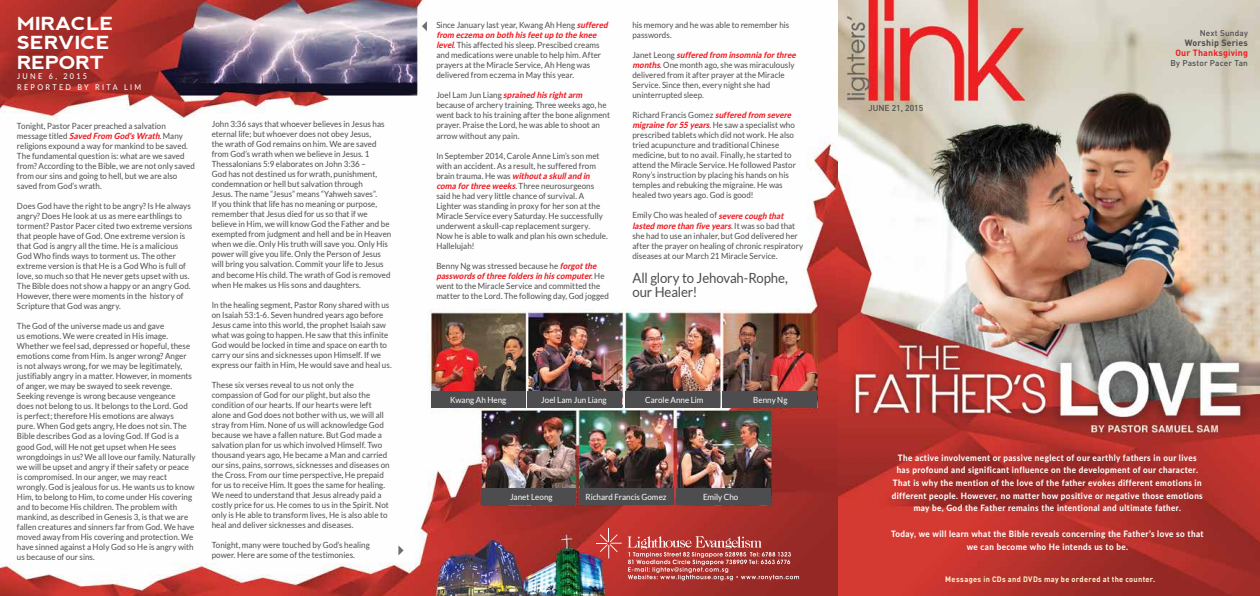
<style>
.page{position:relative;width:1260px;height:596px;background:#fff}
.page>*{position:absolute;margin:0;border:0;box-sizing:border-box;transform-origin:0 0}
.t1{font:700 18px/19.4px "nevis";color:#fff;scale:1.13 1}
.t2{font:14px/14px "Lato";letter-spacing:-.01em;color:#4d4d4f;scale:.94 1}
.t3{font:700 9px "DIN";letter-spacing:.02em;color:#ed1d24}
.t4{font:700 9px "DIN";letter-spacing:.02em;color:#4d4d4f}
.t5{font:800 8.8px/12.7px "Lato";letter-spacing:.05em;color:#fff;text-align:center;scale:.92 1}
.t6{font:8.5px/10px "Lato";letter-spacing:.005em;color:#4d4d4f;scale:.94 1}
.t7{font:8.5px "Lato";letter-spacing:.005em;color:#fff;scale:.94 1}
.t8{font:500 8.5px "DIN";color:#4d4d4f}
.t9{font:500 8.3px "DIN";letter-spacing:.02em;color:#4d4d4f}
.t10{font:500 7.9px "Lato";letter-spacing:.32em;color:#fff;scale:.91 1}
.t11{font:700 7.8px "DIN";letter-spacing:.045em;color:#fff3ca;scale:.95 1}
.s1{font-weight:800;font-style:italic;color:#ed1d24}
</style>
<div class="page">
<img style="left:0;top:0;width:838px;height:595px">
<svg style="left:398px;top:545px;width:6px;height:10px"></svg>
<svg style="left:422px;top:21px;width:5px;height:10px"></svg>
<svg style="left:596px;top:527px;width:203px;height:53px;background:#b64c49"></svg>
<img style="left:838px;top:0;width:422px;height:595px">
<div style="left:432px;top:391px;width:94px;height:17px;background:#4d4d4f"></div>
<div style="left:528px;top:391px;width:94px;height:17px;background:#4d4d4f"></div>
<div style="left:626px;top:391px;width:94px;height:17px;background:#4d4d4f"></div>
<div style="left:723px;top:391px;width:94px;height:17px;background:#4d4d4f"></div>
<div style="left:482px;top:488px;width:94px;height:17px;background:#4d4d4f"></div>
<div style="left:579px;top:488px;width:94px;height:17px;background:#4d4d4f"></div>
<div style="left:676px;top:488px;width:95px;height:17px;background:#4d4d4f"></div>
<h1 class="t1" style="left:17px;top:13px;width:87px">MIRACLE<br>SERVICE<br>REPORT</h1>
<p class="t10" style="left:17px;top:81px;width:138px">REPORTED BY RITA LIM</p>
<p class="t10" style="left:17px;top:71px;width:78px">JUNE 6, 2015</p>
<p class="t6" style="left:17px;top:121px;width:191px">Tonight, Pastor Pacer preached a salvation<br>m e s s a g e t i t l e d <span class="s1">SavedFrom God'sWrath</span>. M a n y religions expound a way for mankind to be saved.<br>The fundamental question is: what are we saved from? According to the Bible, we are not only saved from our sins and going to hell, but we are also saved from God’s wrath.</p>
<p class="t6" style="left:17px;top:201px;width:188px">Does God have the right to be angry? Is He always angry? Does He look at us as mere earthlings to torment? Pastor Pacer cited two extreme versions that people have of God. One extreme version is that God is angry all the time. He is a malicious God Who finds ways to torment us. The other extreme version is that He is a God Who is full of love, so much so that He never gets upset with us.<br>The Bible does not show a happy or an angry God.<br>However, there were moments in the history of Scripture that God was angry.</p>
<p class="t6" style="left:17px;top:321px;width:191px">The God of the universe made us and gave<br>us emotions. We were created in His image.<br>Whether we feel sad, depressed or hopeful, these emotions come from Him. Is anger wrong? Anger<br>is not always wrong, for we may be legitimately, justifiably angry in a matter. However, in moments of anger, we may be swayed to seek revenge.<br>Seeking revenge is wrong because vengeance<br>does not belong to us. It belongs to the Lord. God<br>is perfect; therefore His emotions are always<br>pure. When God gets angry, He does not sin. The Bible describes God as a loving God. If God is a good God, will He not get upset when He sees wrongdoings in us? We all love our family. Naturally we will be upset and angry if their safety or peace is compromised. In our anger, we may react wrongly. God is jealous for us. He wants us to know Him, to belong to Him, to come under His covering and to become His children. The problem with mankind, as described in Genesis 3, is that we are fallen creatures and sinners far from God. We have moved away from His covering and protection. We have sinned against a Holy God so He is angry with us because of our sins.</p>
<p class="t6" style="left:212px;top:119px;width:193px">John 3:36 says that whoever believes in Jesus has eternal life; but whoever does not obey Jesus,<br>the wrath of God remains on him. We are saved from God’s wrath when we believe in Jesus. 1<br>Thessalonians 5:9 elaborates on John 3:36 –<br>God has not destined us for wrath, punishment, condemnation or hell but salvation through<br>Jesus. The name “Jesus” means “Yahweh saves”.<br>If you think that life has no meaning or purpose, remember that Jesus died for us so that if we believe in Him, we will know God the Father and be exempted from judgment and hell and be in Heaven when we die. Only His truth will save you. Only His power will give you life. Only the Person of Jesus will bring you salvation. Commit your life to Jesus and become His child. The wrath of God is removed when He makes us His sons and daughters.</p>
<p class="t6" style="left:212px;top:299px;width:193px">In the healing segment, Pastor Rony shared with us on Isaiah 53:1-6. Seven hundred years ago before Jesus came into this world, the prophet Isaiah saw what was going to happen. He saw that this infinite God would be locked in time and space on earth to carry our sins and sicknesses upon Himself. If we express our faith in Him, He would save and heal us.</p>
<p class="t6" style="left:212px;top:379px;width:191px">These six verses reveal to us not only the compassion of God for our plight, but also the condition of our hearts. If our hearts were left alone and God does not bother with us, we will all stray from Him. None of us will acknowledge God because we have a fallen nature. But God made a salvation plan for us which involved Himself. Two thousand years ago, He became a Man and carried our sins, pains, sorrows, sicknesses and diseases on the Cross. From our time perspective, He prepaid for us to receive Him. It goes the same for healing.<br>We need to understand that Jesus already paid a costly price for us. He comes to us in the Spirit. Not only is He able to transform lives, He is also able to heal and deliver sicknesses and diseases.</p>
<p class="t6" style="left:212px;top:539px;width:170px">Tonight, many were touched by God’s healing power. Here are some of the testimonies.</p>
<p class="t6" style="left:436px;top:20px;width:186px">Since January last year, Kwang Ah Heng <span class="s1">suffered from eczemaonbothhisfeetuptotheknee level</span>. This affected his sleep. Prescibed creams and medications were unable to help him. After prayers at the Miracle Service, Ah Heng was delivered from eczema in May this year.</p>
<p class="t6" style="left:436px;top:90px;width:186px">J o e l L a m J u n L i a n g <span class="s1">sprainedhisrightarm </span>because of archery training. Three weeks ago, he went back to his training after the bone alignment prayer. Praise the Lord, he was able to shoot an arrow without any pain.</p>
<p class="t6" style="left:436px;top:150px;width:184px">In September 2014, Carole Anne Lim’s son met with an accident. As a result, he suffered from<br>b rain tra uma . H e wa s <span class="s1">withoutaskullandin comaforthreeweeks</span>. Three neurosurgeons said he had very little chance of survival. A Lighter was standing in proxy for her son at the Miracle Service every Saturday. He successfully underwent a skull-cap replacement surgery.<br>Now he is able to walk and plan his own schedule.<br>Hallelujah!</p>
<p class="t6" style="left:436px;top:260px;width:185px">Benny Ng was stressed because he <span class="s1">forgotthe passwordsofthreefoldersinhiscomputer</span>. H e went to the Miracle Service and committed the matter to the Lord. The following day, God jogged</p>
<p class="t6" style="left:632px;top:20px;width:168px">his memory and he was able to remember his passwords.</p>
<p class="t6" style="left:632px;top:50px;width:178px">J a n e t L e o n g <span class="s1">sufferedfrom insomniaforthree months</span>. One month ago, she was miraculously delivered from it after prayer at the Miracle Service. Since then, every night she had uninterrupted sleep.</p>
<p class="t6" style="left:632px;top:110px;width:175px">Richard Francis Gomez <span class="s1">sufferedfrom severe migrainefor55years</span>. H e s a w a s p e c i a l i s t w h o prescribed tablets which did not work. He also tried acupuncture and traditional Chinese medicine, but to no avail. Finally, he started to attend the Miracle Service. He followed Pastor Rony’s instruction by placing his hands on his temples and rebuking the migraine. He was healed two years ago. God is good!</p>
<p class="t6" style="left:632px;top:210px;width:183px">Emily Cho was healed of <span class="s1">severecoughthat lastedmorethanfiveyears</span>. I t w a s s o b a d t h a t she had to use an inhaler, but God delivered her after the prayer on healing of chronic respiratory diseases at our March 21 Miracle Service.</p>
<h2 class="t2" style="left:632px;top:270px;width:167px">All glory to Jehovah-Rophe, our Healer!</h2>
<p class="t7" style="left:450px;top:394px;width:61px">Kwang Ah Heng</p>
<p class="t7" style="left:541px;top:394px;width:71px">Joel Lam Jun Liang</p>
<p class="t7" style="left:645px;top:394px;width:64px">Carole Anne Lim</p>
<p class="t7" style="left:753px;top:394px;width:38px">Benny Ng</p>
<p class="t7" style="left:510px;top:491px;width:47px">Janet Leong</p>
<p class="t7" style="left:586px;top:491px;width:88px">Richard Francis Gomez</p>
<p class="t7" style="left:703px;top:491px;width:39px">Emily Cho</p>
<p class="t8" style="left:868px;top:102px;width:56px">JUNE 21, 2015</p>
<p class="t9" style="left:1200px;top:28px;width:50px">Next Sunday</p>
<p class="t4" style="left:1185px;top:37px;width:65px">Worship Series</p>
<p class="t3" style="left:1175px;top:47px;width:74px">Our Thanksgiving</p>
<p class="t9" style="left:1171px;top:58px;width:79px">By Pastor Pacer Tan</p>
<p class="t5" style="left:892px;top:450px;width:340px">The active involvement or passive neglect of our earthly fathers in our lives has profound and significant influence on the development of our character.<br>That is why the mention of the love of the father evokes different emotions in different people. However, no matter how positive or negative those emotions may be, God the Father remains the intentional and ultimate father.</p>
<p class="t5" style="left:891px;top:526px;width:341px">Today, we will learn what the Bible reveals concerning the Father’s love so that we can become who He intends us to be.</p>
<p class="t11" style="left:945px;top:573px;width:222px">Messages in CDs and DVDs may be ordered at the counter.</p>
</div>
